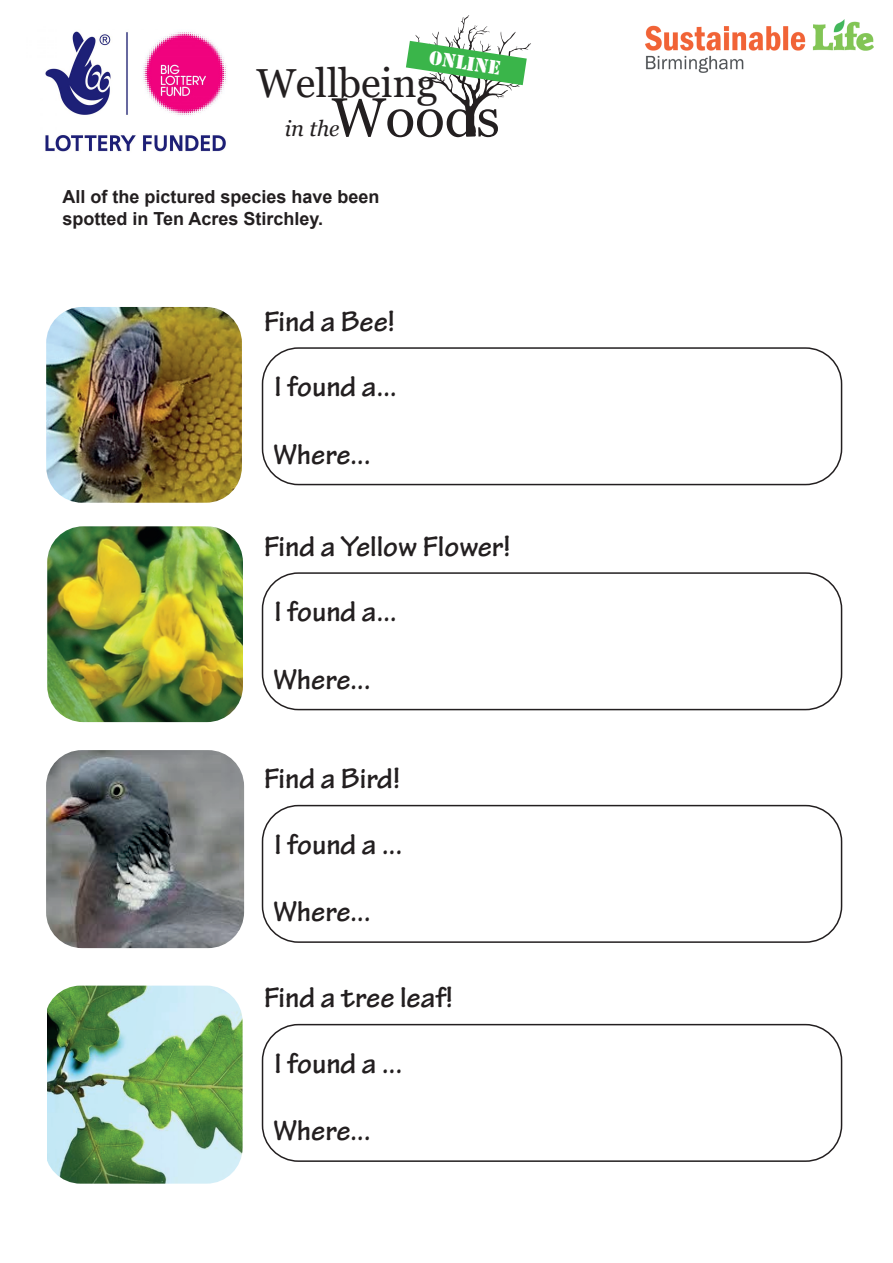
<style>
.page{position:relative;width:893px;height:1263px;background:#fff}
.page>*{position:absolute;margin:0;border:0;box-sizing:border-box;transform-origin:0 0}
.t1{font:54.9px "Georgia";color:#231f20}
.t2{font:40.5px "Georgia";color:#231f20}
.t3{font:700 30.3px/65.1px "Tekton Pro";letter-spacing:-.005em;color:#231f20;text-align:center}
.t4{font:italic 21.75px "Georgia";color:#231f20}
.t5{font:18.3px "Stencil Std";color:#fff}
.t6{font:700 18px/21.6px "Arial";color:#231f20}
</style>
<div class="page">
<svg style="left:456px;top:15px;width:75px;height:121px"></svg>
<img style="left:645px;top:20px;width:228px;height:53px">
<img style="left:45px;top:31px;width:411px;height:912px">
<div style="left:262px;top:348px;width:580px;height:137px;background:#fff;border-radius:36px"></div>
<div style="left:262px;top:347px;width:580px;height:138px;border:2px solid #231f20;border-radius:36px"></div>
<div style="left:262px;top:573px;width:580px;height:137px;background:#fff;border-radius:36px"></div>
<div style="left:262px;top:572px;width:580px;height:138px;border:2px solid #231f20;border-radius:36px"></div>
<div style="left:262px;top:806px;width:580px;height:136px;background:#fff;border-radius:36px"></div>
<div style="left:262px;top:805px;width:580px;height:138px;border:2px solid #231f20;border-radius:36px"></div>
<div style="left:262px;top:1024px;width:580px;height:138px;border:2px solid #231f20;border-radius:36px"></div>
<img style="left:48px;top:985px;width:323px;height:199px">
<img style="left:45px;top:747px;width:232px;height:202px">
<p class="t5" style="left:432px;top:45px;width:73px;rotate:9deg">ONLINE</p>
<h2 class="t2" style="left:256px;top:58px;width:182px">Wellbeing</h2>
<p class="t4" style="left:285px;top:115px;width:56px">in the</p>
<h1 class="t1" style="left:332px;top:84px;width:170px">Woods</h1>
<p class="t6" style="left:62px;top:186px;width:319px">All of the pictured species have been spotted in Ten Acres Stirchley.</p>
<p class="t3" style="left:264px;top:289px;width:135px">Find a Bee!<br>I found a...</p>
<p class="t3" style="left:273px;top:422px;width:99px">Where...</p>
<p class="t3" style="left:274px;top:514px;width:237px;text-align:left;text-indent:-11px">Find a Yellow Flower!<br>I found a...</p>
<p class="t3" style="left:273px;top:647px;width:99px">Where...</p>
<p class="t3" style="left:264px;top:747px;width:140px">Find a Bird!<br>I found a ...</p>
<p class="t3" style="left:273px;top:879px;width:99px">Where...</p>
<p class="t3" style="left:274px;top:966px;width:180px;text-align:left;text-indent:-11px">Find a tree leaf!<br>I found a ...</p>
<p class="t3" style="left:273px;top:1098px;width:99px">Where...</p>
</div>
